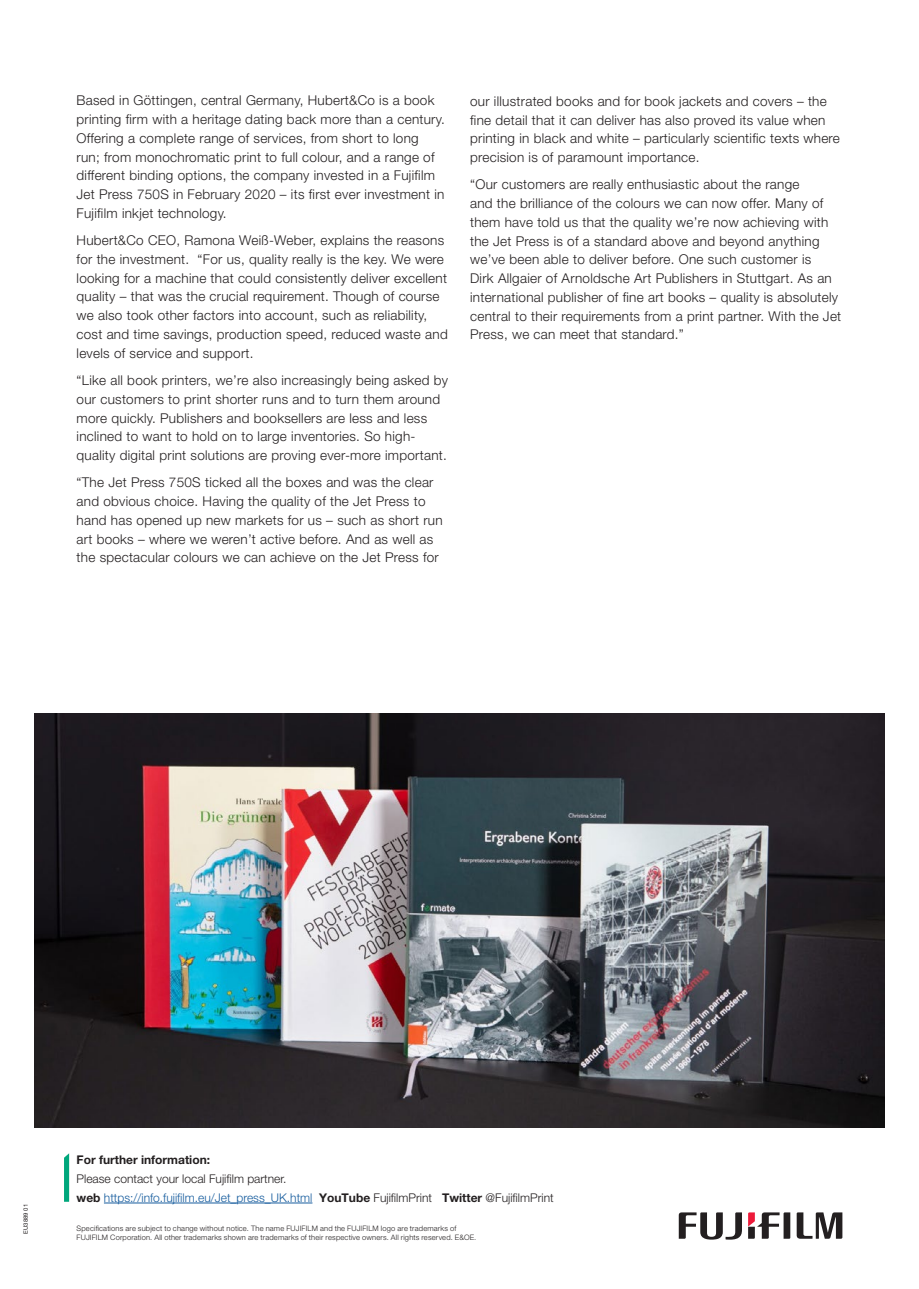
<style>
.page{position:relative;width:919px;height:1289px;background:#fff}
.page>*{position:absolute;margin:0;border:0;box-sizing:border-box;transform-origin:0 0}
.Content_-_body_text{font:300 13.5px/18.8px "Helvetica Neue LT Pro";letter-spacing:.02em;color:#231f20}
.Footer_-_address_tex{font:300 12px "Helvetica Neue LT Pro";color:#175d9e}
.Footer_-_address_tex-2{font:300 12px "Helvetica Neue LT Pro";color:#231f20}
.Footer_-_address_hea{font:700 12px "Helvetica Neue LT Pro";color:#231f20}
.t1{font:300 7.5px/9px "Helvetica Neue LT Pro";letter-spacing:.025em;color:#231f20}
.Footer_-_neg_number{font:6px "Helvetica Neue LT Pro";color:#231f20}
.s1{font-weight:700;color:#231f20}
.s2{color:#231f20}
</style>
<div class="page">
<svg style="left:796px;top:1212px;width:46px;height:26px"></svg>
<svg style="left:678px;top:1212px;width:64px;height:27px"></svg>
<svg style="left:748px;top:1212px;width:42px;height:26px"></svg>
<svg style="left:64px;top:1153px;width:5px;height:48px"></svg>
<hr style="left:104px;top:1202px;width:208px;height:1px;background:#175d9e">
<img style="left:34px;top:713px;width:850px;height:414px">
<p class="Content_-_body_text" style="left:77px;top:91px;width:370px">Based in Göttingen, central Germany, Hubert&amp;Co is a book printing firm with a heritage dating back more than a century.<br>Offering a complete range of services, from short to long run; from monochromatic print to full colour, and a range of different binding options, the company invested in a Fujifilm Jet Press 750S in February 2020 – its first ever investment in Fujifilm inkjet technology.</p>
<p class="Content_-_body_text" style="left:77px;top:231px;width:372px">Hubert&amp;Co CEO, Ramona Weiß-Weber, explains the reasons for the investment. “For us, quality really is the key. We were looking for a machine that could consistently deliver excellent quality – that was the crucial requirement. Though of course we also took other factors into account, such as reliability, cost and time savings, production speed, reduced waste and levels of service and support.</p>
<p class="Content_-_body_text" style="left:77px;top:370px;width:373px">“Like all book printers, we’re also increasingly being asked by our customers to print shorter runs and to turn them around more quickly. Publishers and booksellers are less and less inclined to want to hold on to large inventories. So high&shy;quality digital print solutions are proving ever-more important.</p>
<p class="Content_-_body_text" style="left:77px;top:473px;width:367px">“The Jet Press 750S ticked all the boxes and was the clear and obvious choice. Having the quality of the Jet Press to hand has opened up new markets for us – such as short run art books – where we weren’t active before. And as well as the spectacular colours we can achieve on the Jet Press for</p>
<p class="Content_-_body_text" style="left:470px;top:91px;width:371px">our illustrated books and for book jackets and covers – the fine detail that it can deliver has also proved its value when printing in black and white – particularly scientific texts where precision is of paramount importance.</p>
<p class="Content_-_body_text" style="left:470px;top:175px;width:372px">“Our customers are really enthusiastic about the range<br>and the brilliance of the colours we can now offer. Many of them have told us that the quality we’re now achieving with the Jet Press is of a standard above and beyond anything we’ve been able to deliver before. One such customer is<br>Dirk Allgaier of Arnoldsche Art Publishers in Stuttgart. As an international publisher of fine art books – quality is absolutely central to their requirements from a print partner. With the Jet Press, we can meet that standard.”</p>
<p class="Footer_-_neg_number" style="left:22px;top:1233px;width:31px;rotate:-90deg">EU3889 01</p>
<p class="Footer_-_address_hea" style="left:77px;top:1152px;width:135px">For further information:</p>
<p class="Footer_-_address_tex-2" style="left:77px;top:1171px;width:211px">Please contact your local Fujifilm partner.</p>
<p class="Footer_-_address_tex" style="left:77px;top:1190px;width:478px"><span class="s1">web</span> https://info.fujifilm.eu/Jet_press_UK.html <span class="s1">YouTube</span> <span class="s2">FujifilmPrint</span> <span class="s1">Twitter</span> <span class="s2">@FujifilmPrint</span></p>
<p class="t1" style="left:77px;top:1223px;width:401px">Specifications are subject to change without notice. The name FUJIFILM and the FUJIFILM logo are trademarks of<br>FUJIFILM Corporation. All other trademarks shown are trademarks of their respective owners. All rights reserved. E&amp;OE.</p>
</div>
